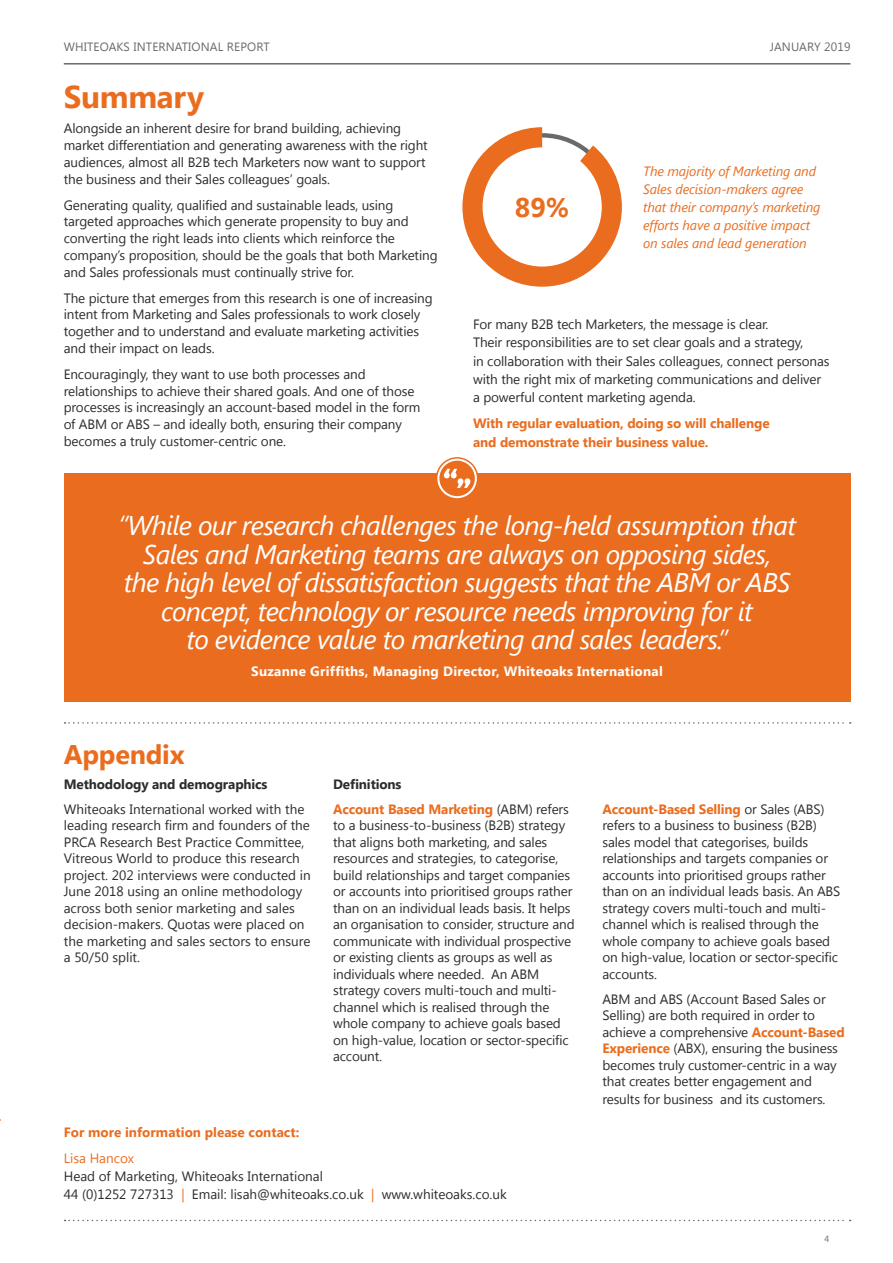
<style>
.page{position:relative;width:893px;height:1263px;background:#fff}
.page>*{position:absolute;margin:0;border:0;box-sizing:border-box;transform-origin:0 0}
.t1{font:700 31.5px "Segoe UI";letter-spacing:-.01em;color:#ea6d1f}
.t2{font:italic 27px/28.5px "Segoe UI";letter-spacing:-.025em;color:#fff;text-align:center}
.t3{font:700 27px "Segoe UI";letter-spacing:-.01em;color:#ea6d1f}
.t4{font:13.5px/16.5px "Segoe UI";letter-spacing:-.01em;color:#2c2c2c}
.t5{font:italic 13.5px/18px "Segoe UI";letter-spacing:-.01em;color:#ea6d1f}
.t6{font:700 13.5px/18.1px "Segoe UI";letter-spacing:-.01em;color:#ea6d1f}
.t7{font:700 13.5px "Segoe UI";letter-spacing:.02em;color:#fff}
.t8{font:700 13.5px "Segoe UI";letter-spacing:-.01em;color:#2c2c2c}
.t9{font:12px "Segoe UI";letter-spacing:.01em;color:#6a6a69}
.t10{font:9px "Segoe UI";color:#6a6a69}
.s1{font-weight:700;color:#ea6d1f}
.s2{color:#ea6d1f}
</style>
<div class="page">
<div style="left:64px;top:473px;width:786px;height:229px;background:#ea6d1f"></div>
<svg style="left:437px;top:458px;width:41px;height:41px"></svg>
<div style="left:436px;top:457px;width:42px;height:43px;border:2px solid #ea6d1f;border-radius:50%"></div>
<div style="left:439px;top:461px;width:36px;height:35px;background:#ea6d1f;border-radius:50%"></div>
<svg style="left:444px;top:469px;width:26px;height:19px"></svg>
<svg style="left:462px;top:127px;width:160px;height:160px"></svg>
<hr style="left:64px;top:63px;width:786px;height:2px;background:#6a6a69">
<svg style="left:65px;top:1220px;width:786px;height:1px"></svg>
<svg style="left:65px;top:722px;width:786px;height:2px"></svg>
<p class="t9" style="left:64px;top:39px;width:207px">WHITEOAKS INTERNATIONAL REPORT</p>
<p class="t9" style="left:770px;top:39px;width:82px">JANUARY 2019</p>
<p class="t1" style="left:64px;top:74px;width:142px">Summary</p>
<p class="t4" style="left:64px;top:120px;width:366px;line-height:17px">Alongside an inherent desire for brand building, achieving market differentiation and generating awareness with the right audiences, almost all B2B tech Marketers now want to support the business and their Sales colleagues’ goals.</p>
<p class="t4" style="left:64px;top:196px;width:375px;line-height:17px">Generating quality, qualified and sustainable leads, using targeted approaches which generate propensity to buy and converting the right leads into clients which reinforce the company’s proposition, should be the goals that both Marketing and Sales professionals must continually strive for.</p>
<p class="t4" style="left:64px;top:289px;width:370px;line-height:17px">The picture that emerges from this research is one of increasing intent from Marketing and Sales professionals to work closely together and to understand and evaluate marketing activities and their impact on leads.</p>
<p class="t4" style="left:64px;top:365px;width:358px;line-height:17px">Encouragingly, they want to use both processes and relationships to achieve their shared goals. And one of those processes is increasingly an account-based model in the form of ABM or ABS – and ideally both, ensuring their company becomes a truly customer-centric one.</p>
<p class="t3" style="left:515px;top:188px;width:56px">89%</p>
<p class="t5" style="left:643px;top:161px;width:179px">The majority of Marketing and<br>Sales decision-makers agree that their company’s marketing efforts have a positive impact on sales and lead generation</p>
<p class="t4" style="left:473px;top:315px;width:358px;line-height:18.1px">For many B2B tech Marketers, the message is clear.<br>Their responsibilities are to set clear goals and a strategy,<br>in collaboration with their Sales colleagues, connect personas with the right mix of marketing communications and deliver a powerful content marketing agenda.</p>
<p class="t6" style="left:473px;top:414px;width:298px">With regular evaluation, doing so will challenge and demonstrate their business value.</p>
<p class="t2" style="left:118px;top:510px;width:680px">“While our research challenges the long-held assumption that Sales and Marketing teams are always on opposing sides,<br>the high level of dissatisfaction suggests that the ABM or ABS concept, technology or resource needs improving for it<br>to evidence value to marketing and sales leaders.”</p>
<p class="t7" style="left:251px;top:662px;width:413px">Suzanne Griffiths, Managing Director, Whiteoaks International</p>
<p class="t3" style="left:64px;top:735px;width:122px">Appendix</p>
<p class="t8" style="left:64px;top:774px;width:205px">Methodology and demographics</p>
<p class="t4" style="left:64px;top:800px;width:249px">Whiteoaks International worked with the leading research firm and founders of the PRCA Research Best Practice Committee, Vitreous World to produce this research project. 202 interviews were conducted in June 2018 using an online methodology across both senior marketing and sales decision-makers. Quotas were placed on the marketing and sales sectors to ensure a 50/50 split.</p>
<p class="t8" style="left:333px;top:774px;width:70px">Definitions</p>
<p class="t4" style="left:333px;top:800px;width:243px"><span class="s1">Account Based Marketing</span> (ABM) refers to a business-to-business (B2B) strategy that aligns both marketing, and sales resources and strategies, to categorise, build relationships and target companies or accounts into prioritised groups rather than on an individual leads basis. It helps an organisation to consider, structure and communicate with individual prospective or existing clients as groups as well as individuals where needed. An ABM strategy covers multi-touch and multi&shy;channel which is realised through the whole company to achieve goals based on high-value, location or sector-specific account.</p>
<p class="t4" style="left:602px;top:800px;width:239px"><span class="s1">Account-Based Selling</span> or Sales (ABS) refers to a business to business (B2B) sales model that categorises, builds relationships and targets companies or accounts into prioritised groups rather than on an individual leads basis. An ABS strategy covers multi-touch and multi&shy;channel which is realised through the whole company to achieve goals based on high-value, location or sector-specific accounts.</p>
<p class="t4" style="left:602px;top:990px;width:244px">ABM and ABS (Account Based Sales or Selling) are both required in order to achieve a comprehensive <span class="s1">Account-Based Experience</span> (ABX), ensuring the business becomes truly customer-centric in a way that creates better engagement and</p>
<p class="t4" style="left:602px;top:1091px;width:225px">results for business and its customers.</p>
<p class="t6" style="left:64px;top:1122px;width:237px">For more information please contact:</p>
<p class="t4" style="left:64px;top:1149px;width:445px;line-height:18px"><span class="s2">Lisa Hancox<br></span>Head of Marketing, Whiteoaks International<br>44 (0)1252 727313 <span class="s2">|</span> Email: lisah@whiteoaks.co.uk <span class="s2">|</span> www.whiteoaks.co.uk</p>
<p class="t10" style="left:824px;top:1232px;width:6px">4</p>
</div>
